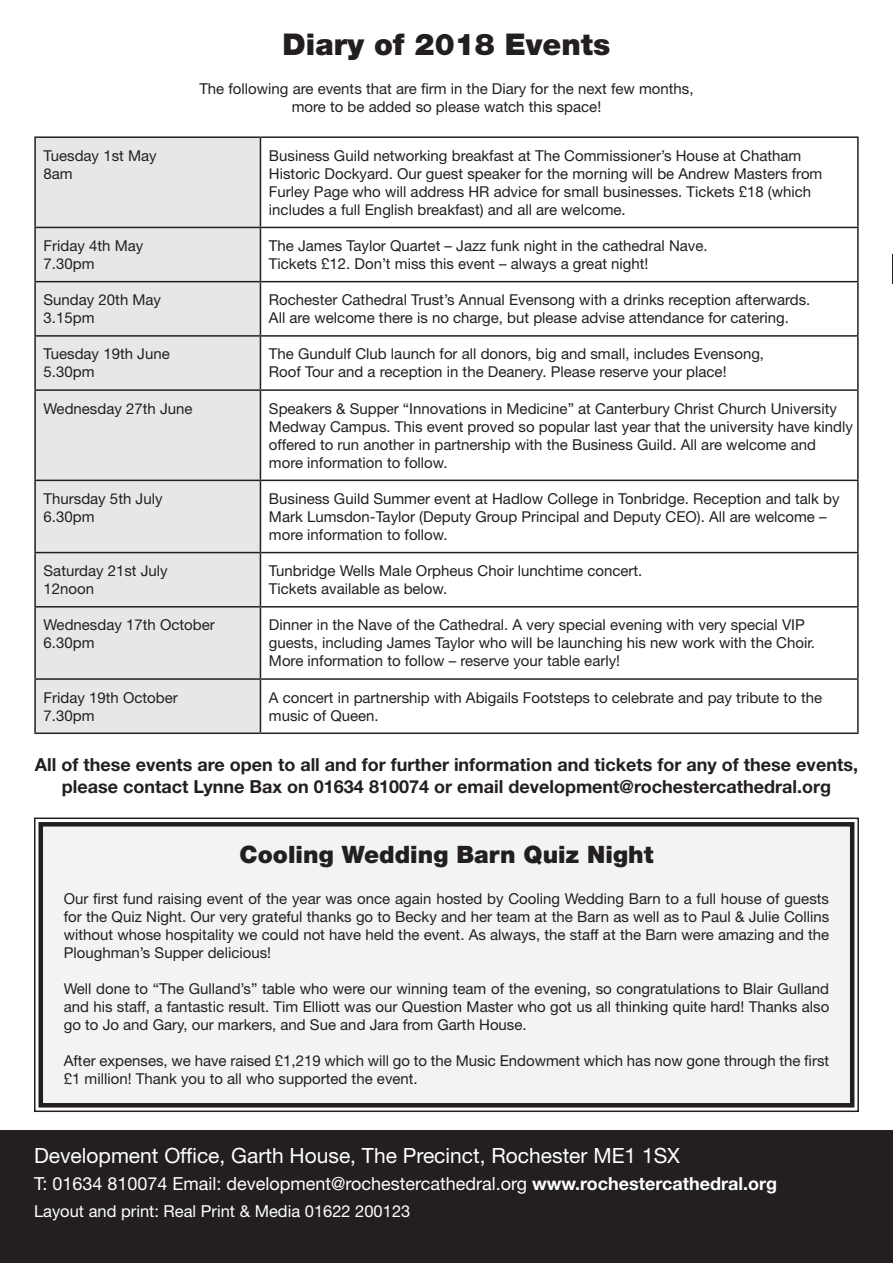
<style>
.page{position:relative;width:893px;height:1263px;background:#fff}
.page>*{position:absolute;margin:0;border:0;box-sizing:border-box;transform-origin:0 0}
.t1{font:900 30px "Helvetica Neue LT Std";color:#231f20}
.t2{font:900 24px "Helvetica Neue LT Std";color:#231f20}
.t3{font:21px "Helvetica Neue LT Std";color:#fff}
.t4{font:700 18px/21.6px "Helvetica Neue LT Std";color:#231f20;text-align:center}
.t5{font:18px "Helvetica Neue LT Std";color:#fff}
.t6{font:16.5px "Helvetica Neue LT Std";color:#fff}
.t7{font:15px/18px "Helvetica Neue LT Std";color:#231f20}
.s1{font-weight:700}
</style>
<div class="page">
<div style="left:0;top:1130px;width:893px;height:133px;background:#231f20"></div>
<div style="left:36px;top:138px;width:224px;height:594px;background:#e6e7e9"></div>
<hr style="left:34px;top:136px;width:226px;height:2px;background:#231f20">
<hr style="left:34px;top:138px;width:2px;height:89px;background:#231f20">
<hr style="left:260px;top:136px;width:599px;height:2px;background:#231f20">
<hr style="left:260px;top:138px;width:1px;height:89px;background:#231f20">
<hr style="left:857px;top:138px;width:2px;height:89px;background:#231f20">
<hr style="left:34px;top:227px;width:226px;height:1px;background:#231f20">
<hr style="left:34px;top:228px;width:2px;height:53px;background:#231f20">
<hr style="left:260px;top:227px;width:599px;height:1px;background:#231f20">
<hr style="left:260px;top:228px;width:1px;height:53px;background:#231f20">
<hr style="left:857px;top:228px;width:2px;height:53px;background:#231f20">
<hr style="left:34px;top:281px;width:226px;height:1px;background:#231f20">
<hr style="left:34px;top:282px;width:2px;height:53px;background:#231f20">
<hr style="left:260px;top:281px;width:599px;height:1px;background:#231f20">
<hr style="left:260px;top:282px;width:1px;height:53px;background:#231f20">
<hr style="left:857px;top:282px;width:2px;height:53px;background:#231f20">
<hr style="left:34px;top:335px;width:226px;height:2px;background:#231f20">
<hr style="left:34px;top:337px;width:2px;height:52px;background:#231f20">
<hr style="left:260px;top:335px;width:599px;height:2px;background:#231f20">
<hr style="left:260px;top:337px;width:1px;height:52px;background:#231f20">
<hr style="left:857px;top:337px;width:2px;height:52px;background:#231f20">
<hr style="left:34px;top:389px;width:226px;height:2px;background:#231f20">
<hr style="left:34px;top:391px;width:2px;height:89px;background:#231f20">
<hr style="left:260px;top:389px;width:599px;height:2px;background:#231f20">
<hr style="left:260px;top:391px;width:1px;height:89px;background:#231f20">
<hr style="left:857px;top:391px;width:2px;height:89px;background:#231f20">
<hr style="left:34px;top:480px;width:226px;height:1px;background:#231f20">
<hr style="left:34px;top:481px;width:2px;height:71px;background:#231f20">
<hr style="left:260px;top:480px;width:599px;height:1px;background:#231f20">
<hr style="left:260px;top:481px;width:1px;height:71px;background:#231f20">
<hr style="left:857px;top:481px;width:2px;height:71px;background:#231f20">
<hr style="left:34px;top:552px;width:226px;height:1px;background:#231f20">
<hr style="left:34px;top:553px;width:2px;height:53px;background:#231f20">
<hr style="left:260px;top:552px;width:599px;height:1px;background:#231f20">
<hr style="left:260px;top:553px;width:1px;height:53px;background:#231f20">
<hr style="left:857px;top:553px;width:2px;height:53px;background:#231f20">
<hr style="left:34px;top:606px;width:226px;height:1px;background:#231f20">
<hr style="left:34px;top:607px;width:2px;height:71px;background:#231f20">
<hr style="left:260px;top:606px;width:599px;height:1px;background:#231f20">
<hr style="left:260px;top:607px;width:1px;height:71px;background:#231f20">
<hr style="left:857px;top:607px;width:2px;height:71px;background:#231f20">
<hr style="left:34px;top:678px;width:226px;height:2px;background:#231f20">
<hr style="left:34px;top:680px;width:2px;height:52px;background:#231f20">
<hr style="left:260px;top:678px;width:599px;height:2px;background:#231f20">
<hr style="left:260px;top:680px;width:1px;height:52px;background:#231f20">
<hr style="left:857px;top:680px;width:2px;height:52px;background:#231f20">
<hr style="left:34px;top:732px;width:226px;height:2px;background:#231f20">
<hr style="left:260px;top:732px;width:599px;height:2px;background:#231f20">
<div style="left:34px;top:817px;width:825px;height:295px;background:#f2f3f4"></div>
<div style="left:39px;top:822px;width:815px;height:285px;border:4px solid #231f20"></div>
<h1 class="t1" style="left:283px;top:27px;width:329px">Diary of 2018 Events</h1>
<p class="t7" style="left:199px;top:80px;width:496px;text-align:center">The following are events that are firm in the Diary for the next few months, more to be added so please watch this space!</p>
<p class="t7" style="left:44px;top:146px;width:115px">Tuesday 1st May<br>8am</p>
<p class="t7" style="left:269px;top:146px;width:555px">Business Guild networking breakfast at The Commissioner’s House at Chatham Historic Dockyard. Our guest speaker for the morning will be Andrew Masters from Furley Page who will address HR advice for small businesses. Tickets £18 (which includes a full English breakfast) and all are welcome.</p>
<p class="t7" style="left:44px;top:236px;width:101px">Friday 4th May<br>7.30pm</p>
<p class="t7" style="left:269px;top:236px;width:440px">The James Taylor Quartet – Jazz funk night in the cathedral Nave.<br>Tickets £12. Don’t miss this event – always a great night!</p>
<p class="t7" style="left:44px;top:291px;width:119px">Sunday 20th May<br>3.15pm</p>
<p class="t7" style="left:269px;top:291px;width:543px">Rochester Cathedral Trust’s Annual Evensong with a drinks reception afterwards.<br>All are welcome there is no charge, but please advise attendance for catering.</p>
<p class="t7" style="left:44px;top:345px;width:128px">Tuesday 19th June<br>5.30pm</p>
<p class="t7" style="left:269px;top:345px;width:497px">The Gundulf Club launch for all donors, big and small, includes Evensong,<br>Roof Tour and a reception in the Deanery. Please reserve your place!</p>
<p class="t7" style="left:44px;top:399px;width:150px">Wednesday 27th June</p>
<p class="t7" style="left:269px;top:399px;width:586px">Speakers &amp; Supper “Innovations in Medicine” at Canterbury Christ Church University Medway Campus. This event proved so popular last year that the university have kindly offered to run another in partnership with the Business Guild. All are welcome and more information to follow.</p>
<p class="t7" style="left:44px;top:489px;width:120px">Thursday 5th July<br>6.30pm</p>
<p class="t7" style="left:269px;top:489px;width:572px">Business Guild Summer event at Hadlow College in Tonbridge. Reception and talk by<br>Mark Lumsdon-Taylor (Deputy Group Principal and Deputy CEO). All are welcome – more information to follow.</p>
<p class="t7" style="left:44px;top:561px;width:126px">Saturday 21st July<br>12noon</p>
<p class="t7" style="left:269px;top:561px;width:375px">Tunbridge Wells Male Orpheus Choir lunchtime concert.<br>Tickets available as below.</p>
<p class="t7" style="left:44px;top:616px;width:173px">Wednesday 17th October<br>6.30pm</p>
<p class="t7" style="left:269px;top:616px;width:548px">Dinner in the Nave of the Cathedral. A very special evening with very special VIP guests, including James Taylor who will be launching his new work with the Choir.<br>More information to follow – reserve your table early!</p>
<p class="t7" style="left:44px;top:688px;width:136px">Friday 19th October<br>7.30pm</p>
<p class="t7" style="left:269px;top:688px;width:555px">A concert in partnership with Abigails Footsteps to celebrate and pay tribute to the music of Queen.</p>
<p class="t4" style="left:35px;top:754px;width:824px">All of these events are open to all and for further information and tickets for any of these events, please contact Lynne Bax on 01634 810074 or email development@rochestercathedral.org</p>
<h2 class="t2" style="left:240px;top:840px;width:415px">Cooling Wedding Barn Quiz Night</h2>
<p class="t7" style="left:64px;top:889px;width:767px;text-align:justify">Our first fund raising event of the year was once again hosted by Cooling Wedding Barn to a full house of guests for the Quiz Night. Our very grateful thanks go to Becky and her team at the Barn as well as to Paul &amp; Julie Collins without whose hospitality we could not have held the event. As always, the staff at the Barn were amazing and the Ploughman’s Supper delicious!</p>
<p class="t7" style="left:64px;top:979px;width:767px;text-align:justify">Well done to “The Gulland’s” table who were our winning team of the evening, so congratulations to Blair Gulland and his staff, a fantastic result. Tim Elliott was our Question Master who got us all thinking quite hard! Thanks also go to Jo and Gary, our markers, and Sue and Jara from Garth House.</p>
<p class="t7" style="left:64px;top:1051px;width:767px">After expenses, we have raised £1,219 which will go to the Music Endowment which has now gone through the first £1 million! Thank you to all who supported the event.</p>
<h3 class="t3" style="left:34px;top:1142px;width:648px">Development Office, Garth House, The Precinct, Rochester ME1 1SX</h3>
<p class="t5" style="left:34px;top:1172px;width:745px">T: 01634 810074 Email: development@rochestercathedral.org <span class="s1">www.rochestercathedral.org</span></p>
<p class="t6" style="left:34px;top:1201px;width:378px">Layout and print: Real Print &amp; Media 01622 200123</p>
</div>
